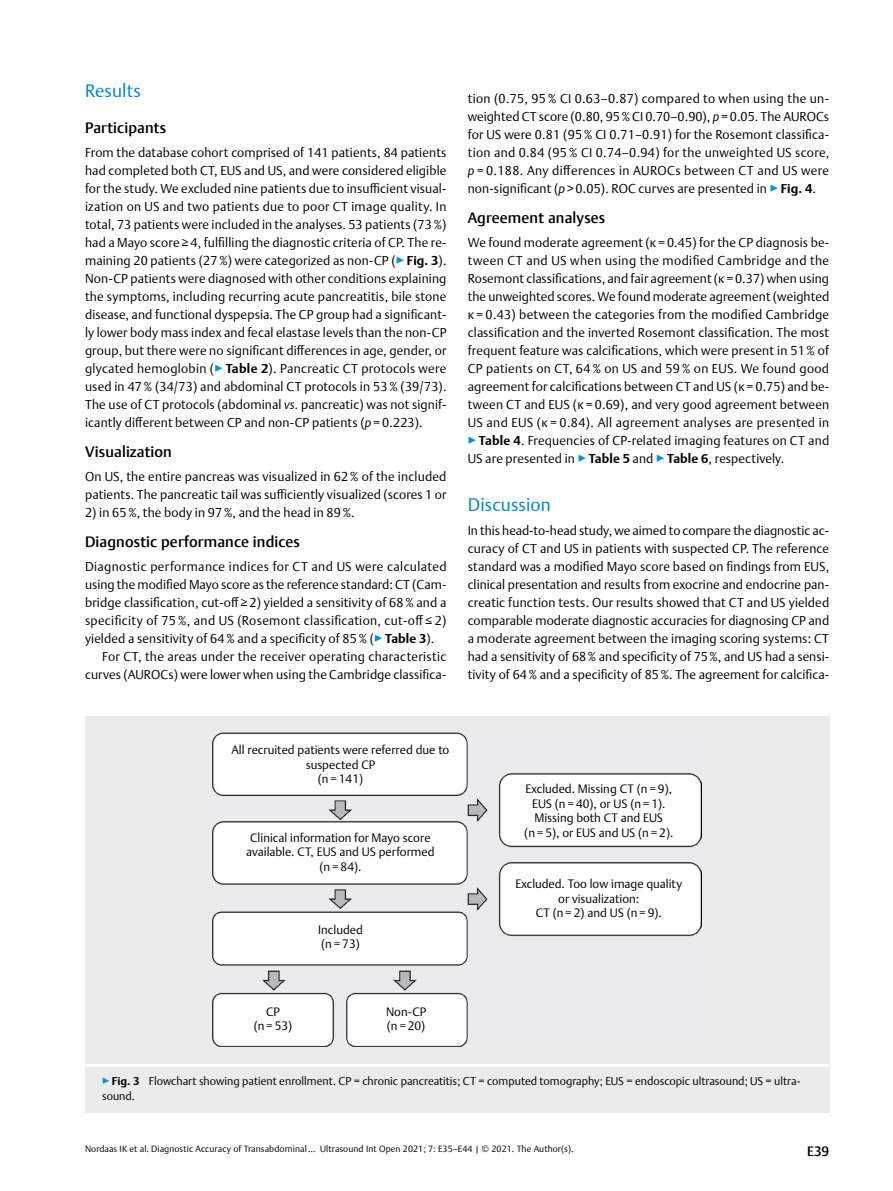
<style>
.page{position:relative;width:893px;height:1191px;background:#fff}
.page>*{position:absolute;margin:0;border:0;box-sizing:border-box;transform-origin:0 0}
.t1{font:300 18px "Thieme Argo 2011";letter-spacing:.01em;color:#0083c2}
.t2{font:500 15px "Thieme Argo 2011";letter-spacing:.01em;color:#000}
.t3{font:500 13.5px "Thieme Argo 2011";color:#000}
.t4{font:300 12.75px/18px "Thieme Argo 2011";letter-spacing:.01em;color:#000;text-align:justify}
.t5{font:300 12.75px "Thieme Argo 2011";letter-spacing:.03em;color:#000}
.t6{font:300 12px/14.4px "Thieme Argo 2011";color:#000;text-align:center}
.t7{font:300 11.25px/15px "Thieme Argo 2011";color:#000}
.t8{font:300 9px "Thieme Argo 2011";letter-spacing:.01em;color:#000}
.s1{color:#0095da}
.s2{font-weight:700}
.s3{font-style:italic}
</style>
<div class="page">
<div style="left:85px;top:1063px;width:744px;height:49px;background:#ebebec"></div>
<svg style="left:85px;top:1064px;width:744px;height:2px"></svg>
<div style="left:85px;top:716px;width:744px;height:347px;background:#ebebec"></div>
<img style="left:213px;top:733px;width:489px;height:313px">
<h1 class="t1" style="left:85px;top:79px;width:58px">Results</h1>
<p class="t2" style="left:85px;top:118px;width:83px">Participants</p>
<p class="t4" style="left:85px;top:143px;width:363px">From the database cohort comprised of 141 patients, 84 patients had completed both CT, EUS and US, and were considered eligible for the study. We excluded nine patients due to insufficient visual&shy;ization on US and two patients due to poor CT image quality. In total, 73 patients were included in the analyses. 53 patients (73%) had a Mayo score ≥ 4, fulfilling the diagnostic criteria of CP. The re&shy;maining 20 patients (27%) were categorized as non-CP (<span class="s1">▶</span><span class="s2">Fig. 3</span>).<br>Non-CP patients were diagnosed with other conditions explaining the symptoms, including recurring acute pancreatitis, bile stone disease, and functional dyspepsia. The CP group had a significant&shy;ly lower body mass index and fecal elastase levels than the non-CP group, but there were no significant differences in age, gender, or glycated hemoglobin (<span class="s1">▶</span><span class="s2">Table 2</span>). Pancreatic CT protocols were used in 47% (34/73) and abdominal CT protocols in 53% (39/73).<br>The use of CT protocols (abdominal <span class="s3">vs.</span> pancreatic) was not signif&shy;icantly different between CP and non-CP patients (<span class="s3">p</span> = 0.223).</p>
<p class="t2" style="left:85px;top:442px;width:88px">Visualization</p>
<p class="t4" style="left:85px;top:467px;width:363px">On US, the entire pancreas was visualized in 62% of the included patients. The pancreatic tail was sufficiently visualized (scores 1 or</p>
<p class="t4" style="left:85px;top:503px;width:271px">2) in 65%, the body in 97%, and the head in 89%.</p>
<p class="t2" style="left:85px;top:532px;width:216px">Diagnostic performance indices</p>
<p class="t5" style="left:85px;top:558px;width:363px">Diagnostic performance indices for CT and US were calculated</p>
<p class="t4" style="left:85px;top:575px;width:363px">using the modified Mayo score as the reference standard: CT (Cam-</p>
<p class="t4" style="left:85px;top:593px;width:363px">bridge classification, cut-off≥ 2) yielded a sensitivity of 68% and a</p>
<p class="t4" style="left:85px;top:611px;width:363px">specificity of 75 %, and US (Rosemont classification, cut-off ≤ 2)</p>
<p class="t4" style="left:85px;top:629px;width:351px">yielded a sensitivity of 64% and a specificity of 85% (<span class="s1">▶</span><span class="s2">Table 3</span>).</p>
<p class="t4" style="left:102px;top:647px;width:346px">For CT, the areas under the receiver operating characteristic</p>
<p class="t4" style="left:85px;top:665px;width:363px">curves (AUROCs) were lower when using the Cambridge classifica-</p>
<p class="t4" style="left:468px;top:89px;width:363px">tion (0.75, 95 % CI 0.63–0.87) compared to when using the un&shy;weighted CT score (0.80, 95% CI 0.70–0.90), <span class="s3">p</span>=0.05. The AUROCs for US were 0.81 (95% CI 0.71–0.91) for the Rosemont classifica&shy;tion and 0.84 (95 % CI 0.74–0.94) for the unweighted US score, <span class="s3">p</span> = 0.188. Any differences in AUROCs between CT and US were non-significant (<span class="s3">p</span> &gt; 0.05). ROC curves are presented in <span class="s1">▶</span><span class="s2">Fig. 4</span>.</p>
<p class="t2" style="left:468px;top:208px;width:139px">Agreement analyses</p>
<p class="t4" style="left:468px;top:233px;width:363px">We found moderate agreement (ĸ = 0.45) for the CP diagnosis be&shy;tween CT and US when using the modified Cambridge and the Rosemont classifications, and fair agreement (ĸ=0.37) when using the unweighted scores. We found moderate agreement (weighted ĸ = 0.43) between the categories from the modified Cambridge classification and the inverted Rosemont classification. The most frequent feature was calcifications, which were present in 51% of CP patients on CT, 64 % on US and 59 % on EUS. We found good agreement for calcifications between CT and US (ĸ = 0.75) and be&shy;tween CT and EUS (ĸ = 0.69), and very good agreement between US and EUS (ĸ = 0.84). All agreement analyses are presented in <span class="s1">▶</span><span class="s2">Table 4</span>. Frequencies of CP-related imaging features on CT and US are presented in <span class="s1">▶</span><span class="s2">Table 5</span> and <span class="s1">▶</span><span class="s2">Table 6</span>, respectively.</p>
<h1 class="t1" style="left:468px;top:493px;width:85px">Discussion</h1>
<p class="t4" style="left:468px;top:521px;width:363px">In this head-to-head study, we aimed to compare the diagnostic ac&shy;curacy of CT and US in patients with suspected CP. The reference standard was a modified Mayo score based on findings from EUS, clinical presentation and results from exocrine and endocrine pan&shy;creatic function tests. Our results showed that CT and US yielded comparable moderate diagnostic accuracies for diagnosing CP and a moderate agreement between the imaging scoring systems: CT had a sensitivity of 68% and specificity of 75%, and US had a sensi&shy;tivity of 64% and a specificity of 85%. The agreement for calcifica-</p>
<p class="t6" style="left:232px;top:742px;width:219px">All recruited patients were referred due to suspected CP<br>(n = 141)</p>
<p class="t6" style="left:246px;top:830px;width:190px">Clinical information for Mayo score available. CT, EUS and US performed (n = 84).</p>
<p class="t6" style="left:318px;top:922px;width:46px;text-align:left">Included (n = 73)</p>
<p class="t6" style="left:254px;top:1003px;width:40px">CP<br>(n = 53)</p>
<p class="t6" style="left:386px;top:1003px;width:42px;text-align:left">Non-CP (n = 20)</p>
<p class="t6" style="left:524px;top:781px;width:151px">Excluded. Missing CT (n = 9),<br>EUS (n = 40), or US (n =1).<br>Missing both CT and EUS<br>(n =5), or EUS and US (n =2).</p>
<p class="t6" style="left:515px;top:876px;width:168px">Excluded. Too low image quality or visualization:<br>CT (n = 2) and US (n = 9).</p>
<p class="t7" style="left:102px;top:1073px;width:700px"><span class="s1">▶</span><span class="s2">Fig. 3</span> Flowchart showing patient enrollment. CP = chronic pancreatitis; CT = computed tomography; EUS = endoscopic ultrasound; US = ultra&shy;sound.</p>
<p class="t8" style="left:85px;top:1143px;width:490px">Nordaas IK et al. Diagnostic Accuracy of Transabdominal … Ultrasound Int Open 2021; 7: E35–E44 | © 2021. The Author(s).</p>
<p class="t3" style="left:807px;top:1142px;width:24px">E39</p>
</div>
